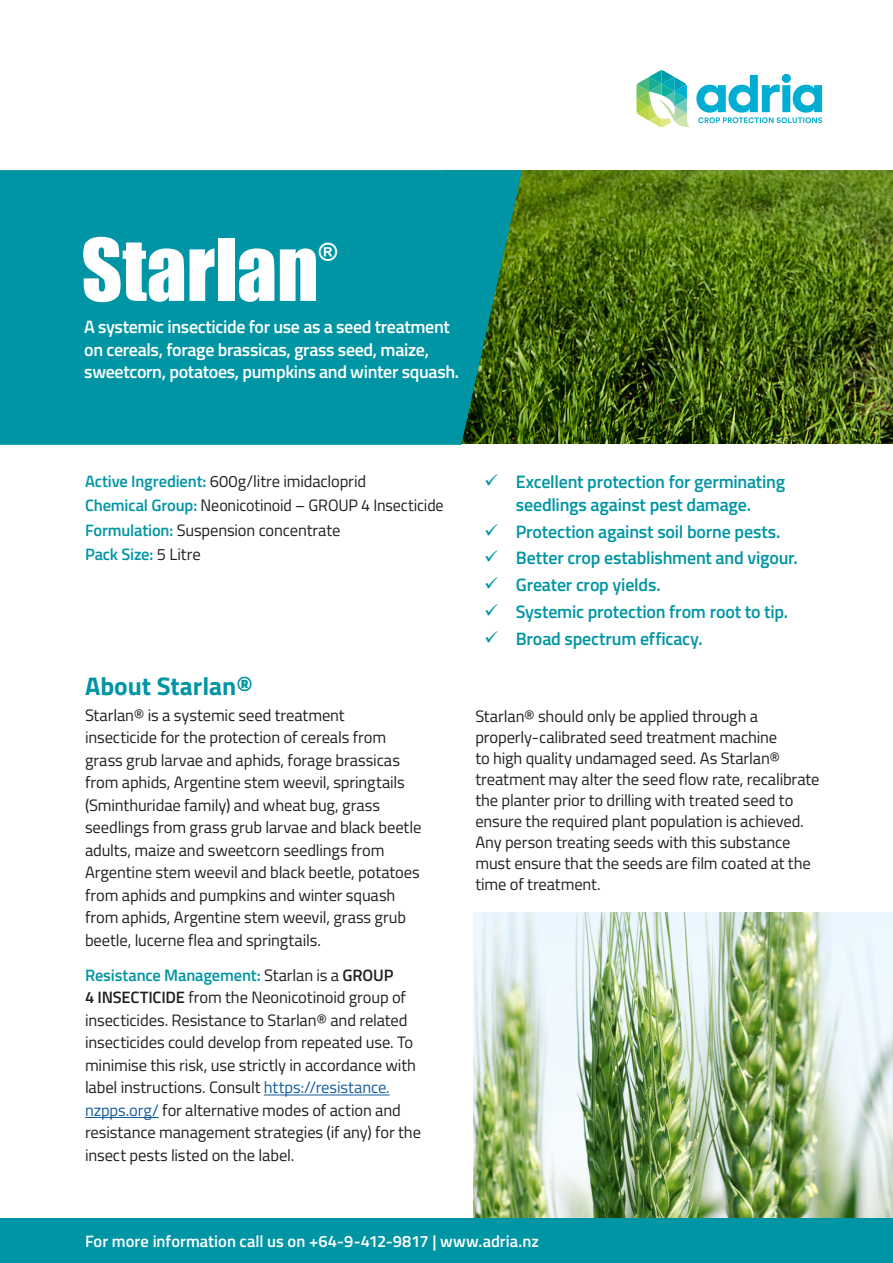
<style>
.page{position:relative;width:893px;height:1263px;background:#fff}
.page>*{position:absolute;margin:0;border:0;box-sizing:border-box;transform-origin:0 0}
.t1{font:79.5px "Impact";color:#fff}
.t2{font:700 25.5px "Titillium Web";color:#0095a4}
.t3{font:24.45px "Impact";color:#fff}
.t4{font:600 18px/22.5px "Titillium Web";letter-spacing:-.01em;color:#0095a4;text-align:center}
.t5{font:600 18px/22.5px "Titillium Web";letter-spacing:-.02em;color:#fff}
.t6{font:16.5px/22.5px "Titillium Web";letter-spacing:-.01em;color:#231f20}
.t7{font:600 16.5px "Titillium Web";color:#fff}
.t8{font:600 16.5px "Titillium Web";letter-spacing:-.01em;color:#0095a4}
.s1{font-weight:600;color:#0095a4}
.s2{font-weight:400;color:#231f20}
.s3{font-weight:600}
.s4{color:#175d9e}
</style>
<div class="page">
<img style="left:473px;top:913px;width:420px;height:305px">
<div style="left:0;top:1218px;width:893px;height:45px;background:#0095a4"></div>
<hr style="left:264px;top:1095px;width:126px;height:1px;background:#175d9e">
<hr style="left:85px;top:1117px;width:74px;height:1px;background:#175d9e">
<img style="left:522px;top:170px;width:371px;height:274px">
<svg style="left:696px;top:74px;width:126px;height:49px"></svg>
<svg style="left:636px;top:70px;width:53px;height:57px"></svg>
<div style="left:0;top:170px;width:522px;height:275px;background:#0095a4"></div>
<p class="t1" style="left:81px;top:208px;width:239px">Starlan</p>
<p class="t3" style="left:319px;top:233px;width:21px">®</p>
<p class="t5" style="left:84px;top:315px;width:376px">A systemic insecticide for use as a seed treatment on cereals, forage brassicas, grass seed, maize, sweetcorn, potatoes, pumpkins and winter squash.</p>
<p class="t6" style="left:85px;top:469px;width:283px"><span class="s1">Active Ingredient:</span> 600g/litre imidacloprid</p>
<p class="t6" style="left:85px;top:493px;width:360px"><span class="s1">Chemical Group:</span> Neonicotinoid – GROUP 4 Insecticide</p>
<p class="t6" style="left:85px;top:518px;width:257px"><span class="s1">Formulation:</span> Suspension concentrate</p>
<p class="t8" style="left:85px;top:542px;width:117px">Pack Size: <span class="s2">5 Litre</span></p>
<p class="t2" style="left:85px;top:666px;width:169px">About Starlan®</p>
<p class="t6" style="left:85px;top:703px;width:338px">Starlan® is a systemic seed treatment<br>insecticide for the protection of cereals from grass grub larvae and aphids, forage brassicas from aphids, Argentine stem weevil, springtails (Sminthuridae family) and wheat bug, grass seedlings from grass grub larvae and black beetle adults, maize and sweetcorn seedlings from Argentine stem weevil and black beetle, potatoes from aphids and pumpkins and winter squash from aphids, Argentine stem weevil, grass grub beetle, lucerne flea and springtails.</p>
<p class="t6" style="left:85px;top:963px;width:337px"><span class="s1">Resistance Management:</span> Starlan is a <span class="s3">GROUP<br>4 INSECTICIDE</span> from the Neonicotinoid group of insecticides. Resistance to Starlan® and related insecticides could develop from repeated use. To minimise this risk, use strictly in accordance with label instructions. Consult <span class="s4">https://resistance. nzpps.org/</span> for alternative modes of action and resistance management strategies (if any) for the insect pests listed on the label.</p>
<p class="t4" style="left:484px;top:470px;width:303px">✓ Excellent protection for germinating seedlings against pest damage.</p>
<p class="t4" style="left:484px;top:519px;width:298px">✓ Protection against soil borne pests.</p>
<p class="t4" style="left:484px;top:546px;width:315px">✓ Better crop establishment and vigour.</p>
<p class="t4" style="left:484px;top:572px;width:178px">✓ Greater crop yields.</p>
<p class="t4" style="left:484px;top:599px;width:306px">✓ Systemic protection from root to tip.</p>
<p class="t4" style="left:484px;top:626px;width:220px">✓ Broad spectrum efficacy.</p>
<p class="t6" style="left:475px;top:705px;width:346px;line-height:21px">Starlan® should only be applied through a properly-calibrated seed treatment machine<br>to high quality undamaged seed. As Starlan® treatment may alter the seed flow rate, recalibrate the planter prior to drilling with treated seed to ensure the required plant population is achieved.<br>Any person treating seeds with this substance must ensure that the seeds are film coated at the time of treatment.</p>
<p class="t7" style="left:85px;top:1229px;width:455px">For more information call us on +64-9-412-9817 | www.adria.nz</p>
</div>
